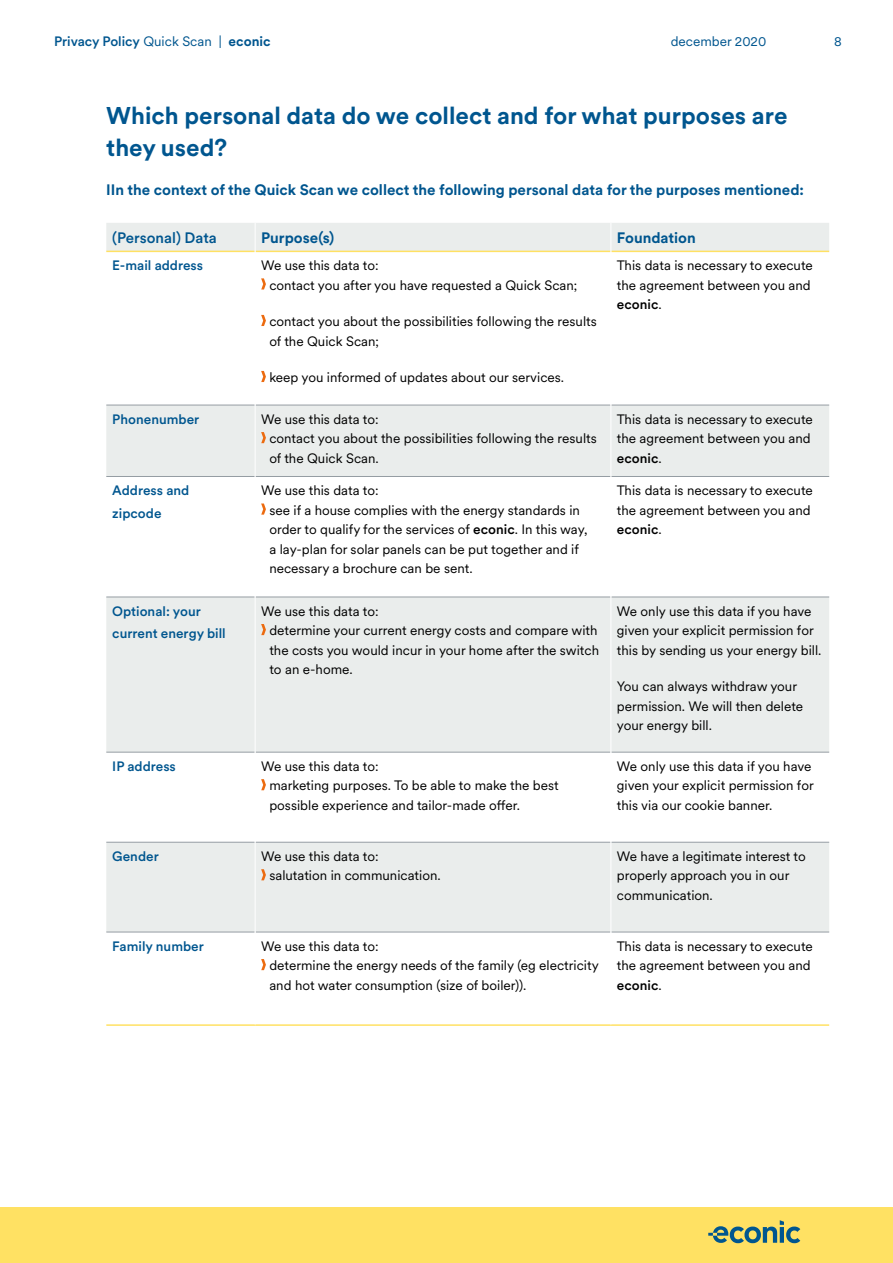
<style>
.page{position:relative;width:893px;height:1263px;background:#fff}
.page>*{position:absolute;margin:0;border:0;box-sizing:border-box;transform-origin:0 0}
.t1{font:700 24px/31.5px "Circular XX";color:#00568f}
.t2{font:700 15px "Circular XX";color:#00568f}
.t3{font:500 15px "Circular XX";color:#00568f}
.t4{font:13.5px/19.5px "Circular XX";color:#000}
.t5{font:500 13.5px/22.5px "Circular XX";color:#00568f}
.t6{font:13.5px "Circular XX";color:#00568f}
.s1{font-weight:400}
.s2{font-weight:700}
.s3{font-weight:500}
</style>
<div class="page">
<div style="left:0;top:1208px;width:893px;height:55px;background:#ffe163"></div>
<svg style="left:708px;top:1220px;width:92px;height:23px"></svg>
<svg style="left:106px;top:223px;width:723px;height:709px"></svg>
<hr style="left:106px;top:405px;width:149px;height:1px;background:#959da3">
<hr style="left:255px;top:405px;width:355px;height:1px;background:#959da3">
<hr style="left:611px;top:405px;width:218px;height:1px;background:#959da3">
<hr style="left:106px;top:476px;width:149px;height:1px;background:#959da3">
<hr style="left:255px;top:476px;width:355px;height:1px;background:#959da3">
<hr style="left:611px;top:476px;width:218px;height:1px;background:#959da3">
<hr style="left:106px;top:597px;width:149px;height:1px;background:#959da3">
<hr style="left:255px;top:597px;width:355px;height:1px;background:#959da3">
<hr style="left:611px;top:597px;width:218px;height:1px;background:#959da3">
<hr style="left:106px;top:752px;width:149px;height:1px;background:#959da3">
<hr style="left:255px;top:752px;width:355px;height:1px;background:#959da3">
<hr style="left:611px;top:752px;width:218px;height:1px;background:#959da3">
<hr style="left:106px;top:842px;width:149px;height:1px;background:#959da3">
<hr style="left:255px;top:842px;width:355px;height:1px;background:#959da3">
<hr style="left:611px;top:842px;width:218px;height:1px;background:#959da3">
<hr style="left:106px;top:251px;width:149px;height:1px;background:#ffe163">
<hr style="left:255px;top:251px;width:355px;height:1px;background:#ffe163">
<hr style="left:611px;top:251px;width:218px;height:1px;background:#ffe163">
<hr style="left:106px;top:1024px;width:149px;height:2px;background:#ffe163">
<hr style="left:255px;top:1024px;width:356px;height:2px;background:#ffe163">
<hr style="left:611px;top:1024px;width:218px;height:2px;background:#ffe163">
<hr style="left:106px;top:932px;width:149px;height:1px;background:#959da3">
<hr style="left:255px;top:932px;width:355px;height:1px;background:#959da3">
<hr style="left:611px;top:932px;width:218px;height:1px;background:#959da3">
<svg style="left:255px;top:223px;width:1px;height:28px"></svg>
<svg style="left:610px;top:223px;width:1px;height:28px"></svg>
<hr style="left:255px;top:251px;width:1px;height:154px;background:#fff">
<hr style="left:610px;top:251px;width:1px;height:154px;background:#fff">
<hr style="left:255px;top:405px;width:1px;height:71px;background:#fff">
<hr style="left:610px;top:405px;width:1px;height:71px;background:#fff">
<hr style="left:255px;top:476px;width:1px;height:121px;background:#fff">
<hr style="left:610px;top:476px;width:1px;height:121px;background:#fff">
<hr style="left:255px;top:597px;width:1px;height:155px;background:#fff">
<hr style="left:610px;top:597px;width:1px;height:155px;background:#fff">
<hr style="left:255px;top:752px;width:1px;height:90px;background:#fff">
<hr style="left:610px;top:752px;width:1px;height:90px;background:#fff">
<hr style="left:255px;top:842px;width:1px;height:90px;background:#fff">
<hr style="left:610px;top:842px;width:1px;height:90px;background:#fff">
<hr style="left:255px;top:932px;width:1px;height:92px;background:#fff">
<svg style="left:261px;top:278px;width:5px;height:11px"></svg>
<svg style="left:261px;top:315px;width:5px;height:11px"></svg>
<svg style="left:261px;top:371px;width:5px;height:11px"></svg>
<svg style="left:261px;top:432px;width:5px;height:11px"></svg>
<svg style="left:261px;top:503px;width:5px;height:12px"></svg>
<svg style="left:261px;top:624px;width:5px;height:11px"></svg>
<svg style="left:261px;top:779px;width:5px;height:11px"></svg>
<svg style="left:261px;top:869px;width:5px;height:11px"></svg>
<svg style="left:261px;top:959px;width:5px;height:11px"></svg>
<p class="t5" style="left:54px;top:30px;width:218px">Privacy Policy <span class="s1">Quick Scan |</span> <span class="s2">econic</span></p>
<p class="t6" style="left:671px;top:33px;width:97px">december 2020</p>
<p class="t6" style="left:834px;top:33px;width:9px">8</p>
<h1 class="t1" style="left:106px;top:99px;width:683px">Which personal data do we collect and for what purposes are they used?</h1>
<p class="t2" style="left:106px;top:179px;width:699px">IIn the context of the Quick Scan we collect the following personal data for the purposes mentioned:</p>
<p class="t3" style="left:112px;top:227px;width:106px">(Personal) Data</p>
<p class="t2" style="left:261px;top:227px;width:75px">Purpose(s)</p>
<p class="t2" style="left:617px;top:227px;width:80px">Foundation</p>
<p class="t5" style="left:112px;top:253px;width:92px">E-mail address</p>
<p class="t4" style="left:269px;top:255px;width:310px;text-indent:-8px">We use this data to:<br>contact you after you have requested a Quick Scan;</p>
<p class="t4" style="left:269px;top:311px;width:329px">contact you about the possibilities following the results of the Quick Scan;</p>
<p class="t4" style="left:269px;top:367px;width:296px">keep you informed of updates about our services.</p>
<p class="t4" style="left:617px;top:255px;width:197px">This data is necessary to execute the agreement between you and <span class="s3">econic</span>.</p>
<p class="t5" style="left:112px;top:407px;width:89px">Phonenumber</p>
<p class="t4" style="left:269px;top:409px;width:329px;text-indent:-8px">We use this data to:<br>contact you about the possibilities following the results of the Quick Scan.</p>
<p class="t4" style="left:617px;top:409px;width:197px">This data is necessary to execute the agreement between you and <span class="s3">econic</span>.</p>
<p class="t5" style="left:112px;top:478px;width:79px">Address and zipcode</p>
<p class="t4" style="left:269px;top:480px;width:320px;text-indent:-8px">We use this data to:<br>see if a house complies with the energy standards in order to qualify for the services of <span class="s3">econic</span>. In this way, a lay-plan for solar panels can be put together and if necessary a brochure can be sent.</p>
<p class="t4" style="left:617px;top:480px;width:197px">This data is necessary to execute the agreement between you and <span class="s3">econic</span>.</p>
<p class="t5" style="left:112px;top:599px;width:115px">Optional: your current energy bill</p>
<p class="t4" style="left:269px;top:600px;width:331px;text-indent:-8px">We use this data to:<br>determine your current energy costs and compare with the costs you would incur in your home after the switch to an e-home.</p>
<p class="t4" style="left:617px;top:601px;width:206px">We only use this data if you have given your explicit permission for this by sending us your energy bill.</p>
<p class="t4" style="left:617px;top:676px;width:188px">You can always withdraw your permission. We will then delete your energy bill.</p>
<p class="t5" style="left:112px;top:754px;width:65px">IP address</p>
<p class="t4" style="left:269px;top:756px;width:291px;text-indent:-8px">We use this data to:<br>marketing purposes. To be able to make the best possible experience and tailor-made offer.</p>
<p class="t4" style="left:617px;top:756px;width:198px">We only use this data if you have given your explicit permission for this via our cookie banner.</p>
<p class="t5" style="left:112px;top:844px;width:48px">Gender</p>
<p class="t4" style="left:269px;top:846px;width:173px;text-indent:-8px">We use this data to:<br>salutation in communication.</p>
<p class="t4" style="left:617px;top:846px;width:190px">We have a legitimate interest to properly approach you in our communication.</p>
<p class="t5" style="left:112px;top:934px;width:93px">Family number</p>
<p class="t4" style="left:269px;top:936px;width:331px;text-indent:-8px">We use this data to:<br>determine the energy needs of the family (eg electricity and hot water consumption (size of boiler)).</p>
<p class="t4" style="left:617px;top:936px;width:197px">This data is necessary to execute the agreement between you and <span class="s3">econic</span>.</p>
</div>
